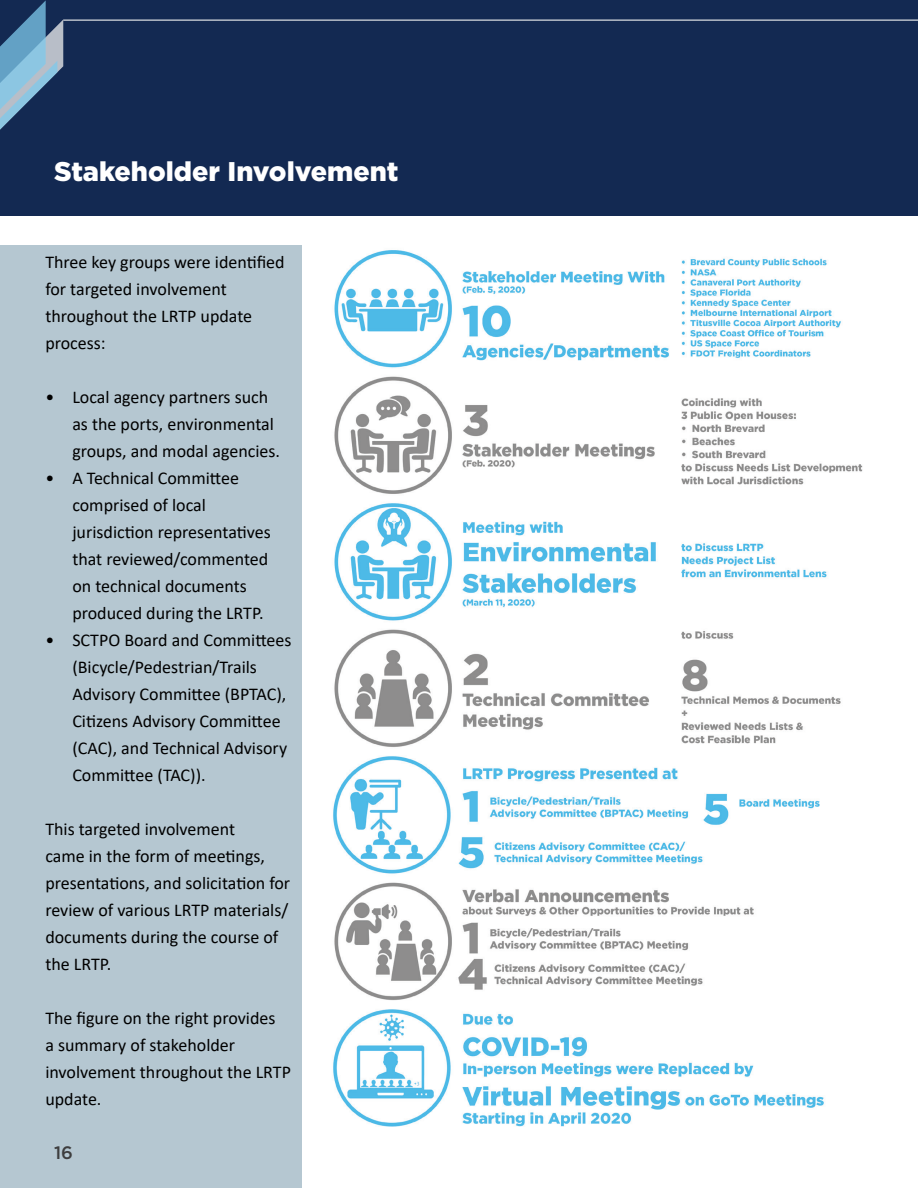
<style>
.page{position:relative;width:918px;height:1188px;background:#fff}
.page>*{position:absolute;margin:0;border:0;box-sizing:border-box;transform-origin:0 0}
.Title_2{font:900 27px "Gotham";color:#fff}
.Normal_text{font:18px/27px "Calibri";color:#000}
.t1{font:500 18px "Gotham";color:#3e3e3f}
</style>
<div class="page">
<div style="left:0;top:246px;width:302px;height:942px;background:#b5c7d1"></div>
<div style="left:0;top:0;width:918px;height:216px;background:#132952"></div>
<img style="left:333px;top:250px;width:530px;height:877px">
<svg style="left:0;top:0;width:63px;height:130px"></svg>
<hr style="left:63px;top:19px;width:855px;height:2px;background:#f0f0f0">
<p class="Title_2" style="left:54px;top:153px;width:346px">Stakeholder Involvement</p>
<p class="Normal_text" style="left:45px;top:248px;width:241px">Three key groups were identified for targeted involvement throughout the LRTP update process:</p>
<p class="Normal_text" style="left:72px;top:383px;width:209px;text-indent:-27px">• Local agency partners such as the ports, environmental groups, and modal agencies.</p>
<p class="Normal_text" style="left:72px;top:464px;width:200px;text-indent:-27px">• A Technical Committee comprised of local jurisdiction representatives that reviewed/commented on technical documents produced during the LRTP.</p>
<p class="Normal_text" style="left:72px;top:626px;width:221px;text-indent:-27px">• SCTPO Board and Committees (Bicycle/Pedestrian/Trails<br>Advisory Committee (BPTAC),<br>Citizens Advisory Committee (CAC), and Technical Advisory<br>Committee (TAC)).</p>
<p class="Normal_text" style="left:45px;top:815px;width:246px">This targeted involvement<br>came in the form of meetings, presentations, and solicitation for review of various LRTP materials/ documents during the course of the LRTP.</p>
<p class="Normal_text" style="left:45px;top:1004px;width:247px">The figure on the right provides<br>a summary of stakeholder involvement throughout the LRTP update.</p>
<p class="t1" style="left:54px;top:1141px;width:20px">16</p>
</div>
